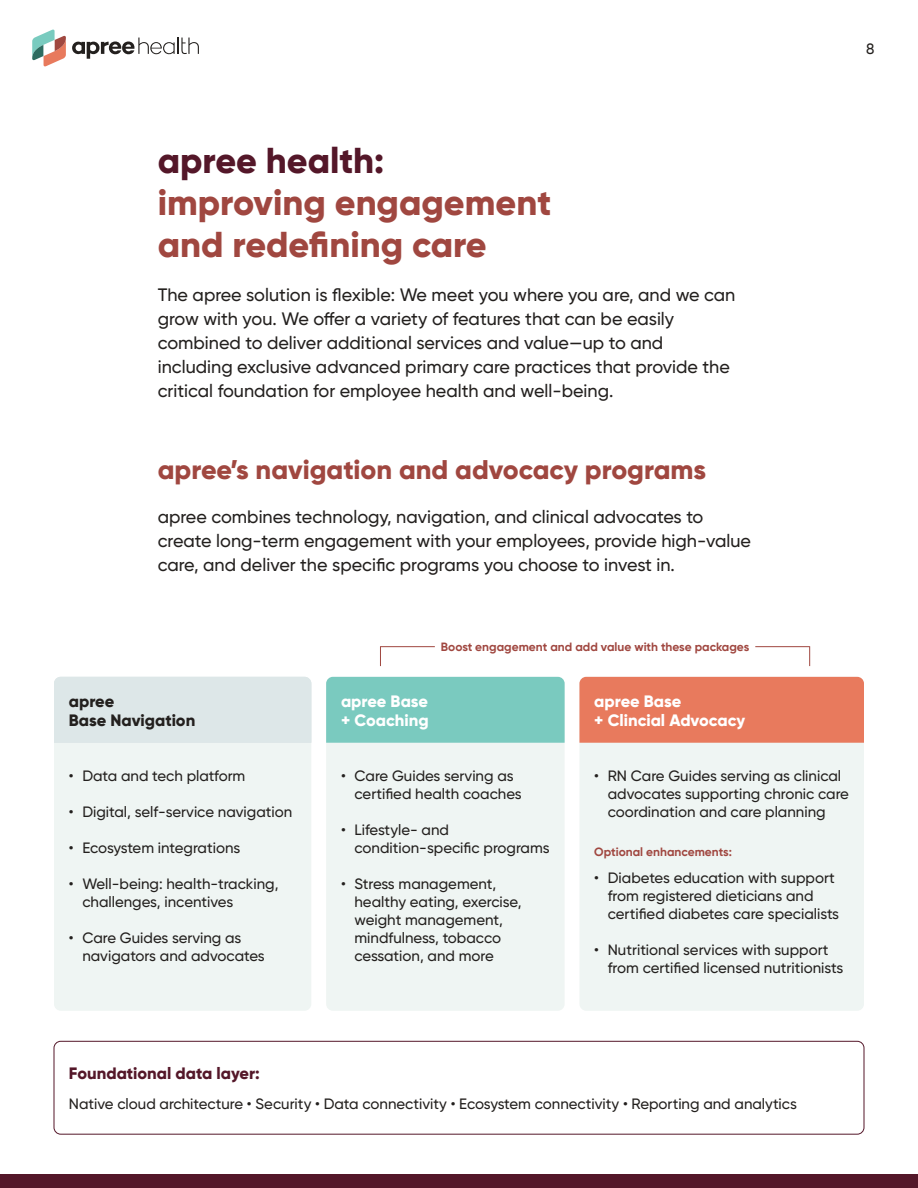
<style>
.page{position:relative;width:918px;height:1188px;background:#fff}
.page>*{position:absolute;margin:0;border:0;box-sizing:border-box;transform-origin:0 0}
.t1{font:800 36px/42px "Gilroy";color:#a04740}
.t2{font:800 36px "Gilroy";color:#541729}
.t3{font:800 27px "Gilroy";color:#a04740}
.t4{font:500 18px/24px "Gilroy";color:#23201e}
.t5{font:800 16.5px/19.5px "Gilroy";color:#fff}
.t6{font:800 16.5px "Gilroy";color:#541729}
.t7{font:800 16.5px/19.5px "Gilroy";color:#23201e}
.t8{font:500 15px/18px "Gilroy";color:#23201e}
.t9{font:700 12px "Gilroy";color:#a04740}
</style>
<div class="page">
<svg style="left:72px;top:37px;width:127px;height:22px"></svg>
<svg style="left:32px;top:30px;width:34px;height:36px"></svg>
<div style="left:0;top:1174px;width:918px;height:14px;background:#541729"></div>
<div style="left:54px;top:677px;width:257px;height:334px;background:#eff5f3;border-radius:7px"></div>
<div style="left:54px;top:1041px;width:810px;height:94px;border:1px solid #541729;border-radius:7px"></div>
<hr style="left:380px;top:646px;width:55px;height:1px;background:#a04740">
<svg style="left:380px;top:646px;width:1px;height:20px"></svg>
<hr style="left:755px;top:646px;width:55px;height:1px;background:#a04740">
<svg style="left:809px;top:646px;width:1px;height:20px"></svg>
<div style="left:54px;top:677px;width:257px;height:66px;background:#dde7e8"></div>
<div style="left:579px;top:677px;width:285px;height:334px;background:#eff5f3;border-radius:7px"></div>
<div style="left:326px;top:677px;width:239px;height:334px;background:#eff5f3;border-radius:7px"></div>
<div style="left:326px;top:677px;width:239px;height:66px;background:#7acabf"></div>
<div style="left:579px;top:677px;width:285px;height:66px;background:#e87a5d"></div>
<p class="t8" style="left:866px;top:40px;width:10px">8</p>
<h1 class="t2" style="left:158px;top:138px;width:228px">apree health:</h1>
<h1 class="t1" style="left:158px;top:181px;width:395px">improving engagement and redefining care</h1>
<p class="t4" style="left:158px;top:283px;width:579px">The apree solution is flexible: We meet you where you are, and we can grow with you. We offer a variety of features that can be easily combined to deliver additional services and value—up to and including exclusive advanced primary care practices that provide the critical foundation for employee health and well-being.</p>
<h2 class="t3" style="left:158px;top:452px;width:550px">apree’s navigation and advocacy programs</h2>
<p class="t4" style="left:158px;top:505px;width:595px">apree combines technology, navigation, and clinical advocates to create long-term engagement with your employees, provide high-value care, and deliver the specific programs you choose to invest in.</p>
<p class="t7" style="left:69px;top:691px;width:128px">apree<br>Base Navigation</p>
<p class="t8" style="left:69px;top:767px;width:178px">• Data and tech platform</p>
<p class="t8" style="left:69px;top:803px;width:225px">• Digital, self-service navigation</p>
<p class="t8" style="left:69px;top:839px;width:173px">• Ecosystem integrations</p>
<p class="t8" style="left:82px;top:875px;width:198px;text-indent:-14px">• Well-being: health-tracking, challenges, incentives</p>
<p class="t8" style="left:82px;top:929px;width:184px;text-indent:-14px">• Care Guides serving as navigators and advocates</p>
<p class="t9" style="left:441px;top:639px;width:310px">Boost engagement and add value with these packages</p>
<p class="t5" style="left:341px;top:691px;width:89px">apree Base + Coaching</p>
<p class="t5" style="left:594px;top:691px;width:152px">apree Base<br>+ Clincial Advocacy</p>
<p class="t8" style="left:355px;top:767px;width:169px;text-indent:-14px">• Care Guides serving as certified health coaches</p>
<p class="t8" style="left:355px;top:821px;width:197px;text-indent:-14px">• Lifestyle- and condition-specific programs</p>
<p class="t8" style="left:355px;top:875px;width:168px;text-indent:-14px">• Stress management, healthy eating, exercise, weight management, mindfulness, tobacco cessation, and more</p>
<p class="t8" style="left:608px;top:767px;width:243px;text-indent:-14px">• RN Care Guides serving as clinical advocates supporting chronic care coordination and care planning</p>
<p class="t9" style="left:594px;top:845px;width:139px">Optional enhancements:</p>
<p class="t8" style="left:608px;top:869px;width:233px;text-indent:-14px">• Diabetes education with support from registered dieticians and certified diabetes care specialists</p>
<p class="t8" style="left:608px;top:941px;width:237px;text-indent:-14px">• Nutritional services with support from certified licensed nutritionists</p>
<p class="t6" style="left:69px;top:1063px;width:193px">Foundational data layer:</p>
<p class="t8" style="left:69px;top:1095px;width:730px">Native cloud architecture • Security • Data connectivity • Ecosystem connectivity • Reporting and analytics</p>
</div>
